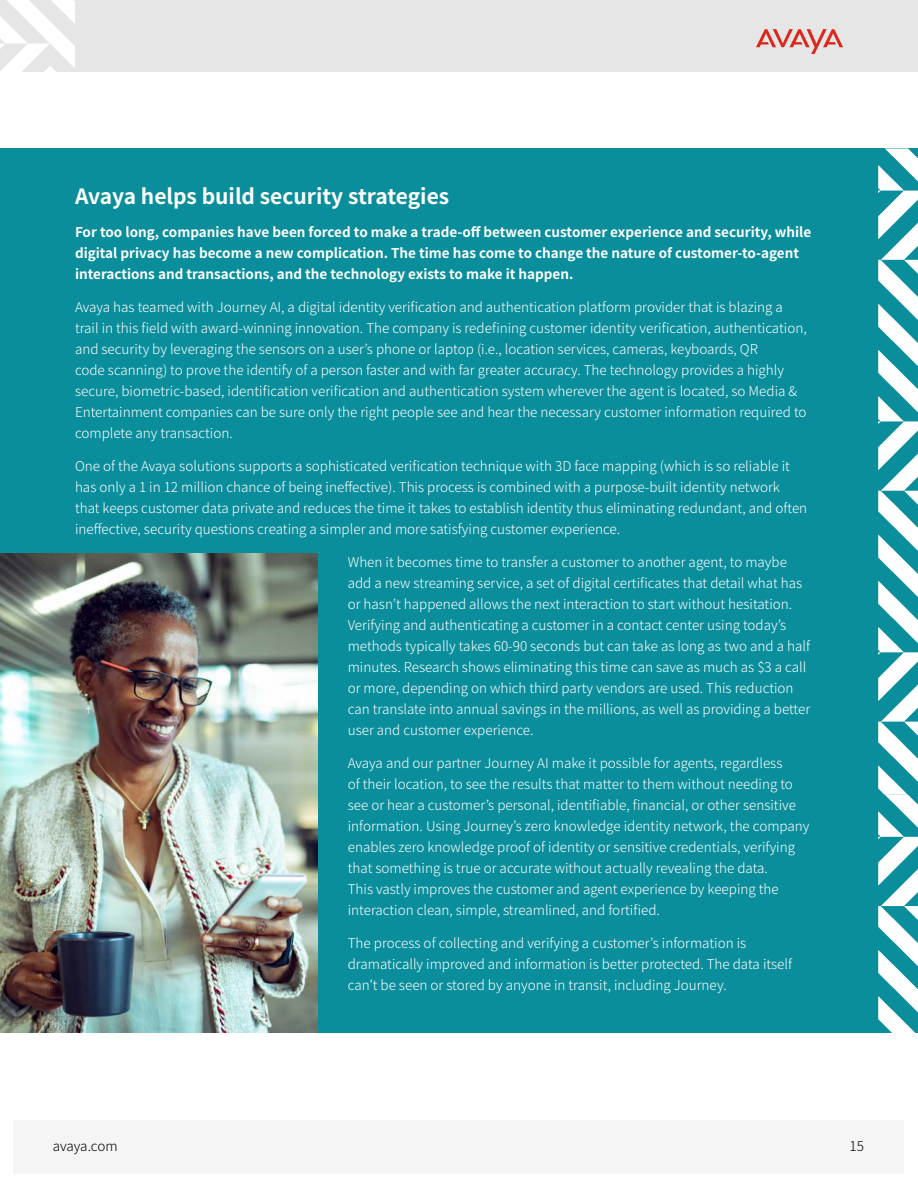
<style>
.page{position:relative;width:918px;height:1188px;background:#fff}
.page>*{position:absolute;margin:0;border:0;box-sizing:border-box;transform-origin:0 0}
.t1{font:700 21px "Noto Sans JP";color:#fff}
.t2{font:300 13.5px/21px "Noto Sans JP";color:#fff}
.t3{font:700 13.5px/21px "Noto Sans JP";color:#fff}
.t4{font:300 13.5px "Noto Sans JP";color:#000}
</style>
<div class="page">
<div style="left:0;top:148px;width:918px;height:885px;background:#0a8e9b"></div>
<svg style="left:878px;top:148px;width:40px;height:885px"></svg>
<img style="left:0;top:553px;width:318px;height:480px">
<div style="left:14px;top:1120px;width:890px;height:54px;background:#f5f5f5"></div>
<div style="left:0;top:0;width:918px;height:72px;background:#e6e6e6"></div>
<svg style="left:756px;top:29px;width:87px;height:25px"></svg>
<svg style="left:0;top:0;width:75px;height:72px"></svg>
<h1 class="t1" style="left:75px;top:185px;width:376px">Avaya helps build security strategies</h1>
<p class="t3" style="left:75px;top:222px;width:738px">For too long, companies have been forced to make a trade-off between customer experience and security, while digital privacy has become a new complication. The time has come to change the nature of customer-to-agent interactions and transactions, and the technology exists to make it happen.</p>
<p class="t2" style="left:75px;top:297px;width:733px">Avaya has teamed with Journey AI, a digital identity verification and authentication platform provider that is blazing a trail in this field with award-winning innovation. The company is redefining customer identity verification, authentication, and security by leveraging the sensors on a user’s phone or laptop (i.e., location services, cameras, keyboards, QR<br>code scanning) to prove the identify of a person faster and with far greater accuracy. The technology provides a highly secure, biometric-based, identification verification and authentication system wherever the agent is located, so Media &amp; Entertainment companies can be sure only the right people see and hear the necessary customer information required to complete any transaction.</p>
<p class="t2" style="left:75px;top:456px;width:734px">One of the Avaya solutions supports a sophisticated verification technique with 3D face mapping (which is so reliable it has only a 1 in 12 million chance of being ineffective). This process is combined with a purpose-built identity network that keeps customer data private and reduces the time it takes to establish identity thus eliminating redundant, and often ineffective, security questions creating a simpler and more satisfying customer experience.</p>
<p class="t2" style="left:348px;top:552px;width:464px">When it becomes time to transfer a customer to another agent, to maybe add a new streaming service, a set of digital certificates that detail what has or hasn’t happened allows the next interaction to start without hesitation.<br>Verifying and authenticating a customer in a contact center using today’s methods typically takes 60-90 seconds but can take as long as two and a half minutes. Research shows eliminating this time can save as much as $3 a call or more, depending on which third party vendors are used. This reduction can translate into annual savings in the millions, as well as providing a better user and customer experience.</p>
<p class="t2" style="left:348px;top:753px;width:463px">Avaya and our partner Journey AI make it possible for agents, regardless<br>of their location, to see the results that matter to them without needing to see or hear a customer’s personal, identifiable, financial, or other sensitive information. Using Journey’s zero knowledge identity network, the company enables zero knowledge proof of identity or sensitive credentials, verifying that something is true or accurate without actually revealing the data.<br>This vastly improves the customer and agent experience by keeping the interaction clean, simple, streamlined, and fortified.</p>
<p class="t2" style="left:348px;top:933px;width:446px">The process of collecting and verifying a customer’s information is dramatically improved and information is better protected. The data itself can’t be seen or stored by anyone in transit, including Journey.</p>
<p class="t4" style="left:53px;top:1138px;width:66px">avaya.com</p>
<p class="t4" style="left:850px;top:1138px;width:16px">15</p>
</div>
